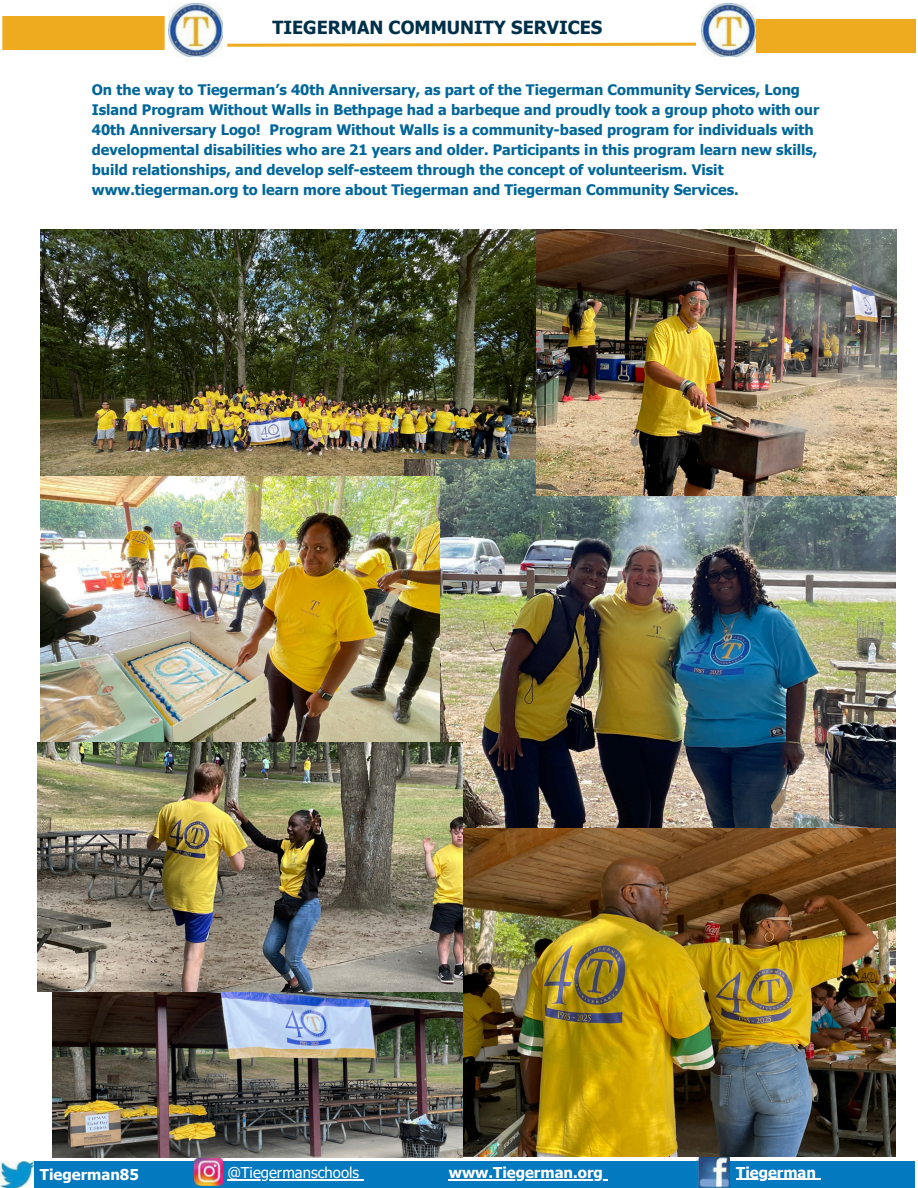
<style>
.page{position:relative;width:918px;height:1188px;background:#fff}
.page>*{position:absolute;margin:0;border:0;box-sizing:border-box;transform-origin:0 0}
.t1{font:700 18px "Tahoma";color:#003049}
.t2{font:700 15px "Tahoma";color:#fff}
.t3{font:15px "Tahoma";color:#fff}
.t4{font:700 14.55px/20px "Tahoma";color:#00669a}
</style>
<div class="page">
<div style="left:1px;top:1161px;width:914px;height:27px;background:#0379c0"></div>
<svg style="left:227px;top:43px;width:469px;height:4px;background:#f2c059"></svg>
<img style="left:697px;top:1157px;width:33px;height:31px">
<img style="left:194px;top:1158px;width:29px;height:28px">
<img style="left:0;top:1161px;width:33px;height:27px">
<div style="left:2px;top:17px;width:162px;height:32px;background:#eeab1f"></div>
<img style="left:169px;top:4px;width:54px;height:52px">
<img style="left:702px;top:4px;width:54px;height:52px">
<div style="left:756px;top:20px;width:159px;height:33px;background:#eeab1f"></div>
<img style="left:40px;top:230px;width:496px;height:246px">
<img style="left:404px;top:459px;width:492px;height:369px">
<img style="left:462px;top:828px;width:434px;height:329px">
<img style="left:40px;top:476px;width:399px;height:266px">
<img style="left:53px;top:991px;width:409px;height:167px">
<img style="left:536px;top:230px;width:360px;height:265px">
<img style="left:37px;top:742px;width:426px;height:249px">
<hr style="left:227px;top:1179px;width:132px;height:2px;background:#fff">
<hr style="left:449px;top:1179px;width:154px;height:2px;background:#fff">
<hr style="left:736px;top:1179px;width:80px;height:1px;background:#fff">
<p class="t1" style="left:272px;top:16px;width:331px">TIEGERMAN COMMUNITY SERVICES</p>
<h2 class="t4" style="left:92px;top:80px;width:729px">On the way to Tiegerman’s 40th Anniversary, as part of the Tiegerman Community Services, Long Island Program Without Walls in Bethpage had a barbeque and proudly took a group photo with our 40th Anniversary Logo! Program Without Walls is a community-based program for individuals with developmental disabilities who are 21 years and older. Participants in this program learn new skills, build relationships, and develop self-esteem through the concept of volunteerism. Visit www.tiegerman.org to learn more about Tiegerman and Tiegerman Community Services.</h2>
<p class="t2" style="left:40px;top:1165px;width:100px">Tiegerman85</p>
<h2 class="t3" style="left:227px;top:1163px;width:133px">@Tiegermanschools</h2>
<p class="t2" style="left:449px;top:1163px;width:156px">www.Tiegerman.org</p>
<h2 class="t2" style="left:736px;top:1163px;width:81px">Tiegerman</h2>
</div>
